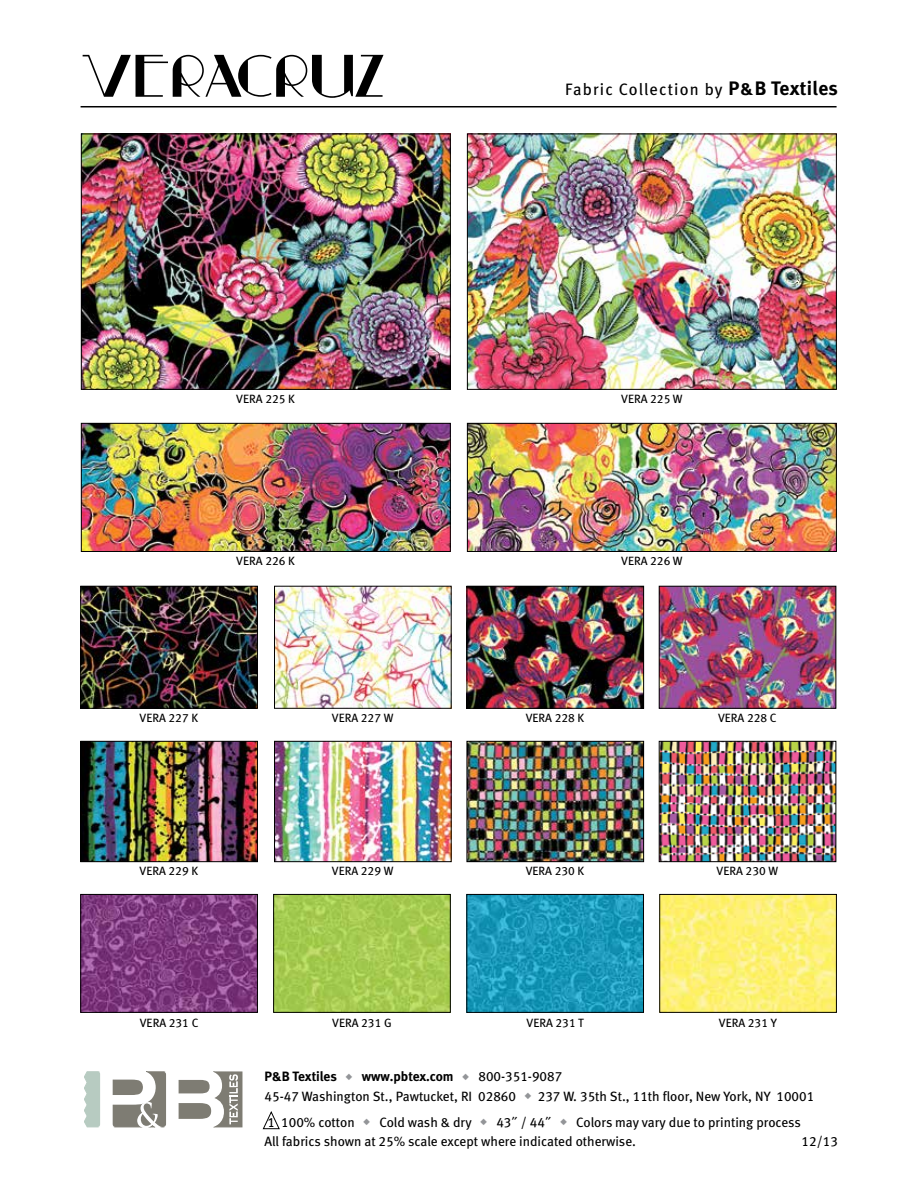
<style>
.page{position:relative;width:918px;height:1188px;background:#fff}
.page>*{position:absolute;margin:0;border:0;box-sizing:border-box;transform-origin:0 0}
.t1{font:57px "Raconteur NF";letter-spacing:.01em;color:#000}
.t2{font:16.5px "Meta Book LF";letter-spacing:.07em;color:#000}
.t3{font:13.5px/26.2px "Meta Book LF";color:#000}
.t4{font:13.5px "Meta Bold LF";letter-spacing:-.005em;color:#000}
.t5{font:12px "Meta Book LF";color:#000}
.s1{font-family:"Meta Bold LF";font-size:19.5px}
.s2{font-family:"Meta Bold LF";font-size:18px}
.s3{color:#939598}
.s4{font-family:"Meta Book LF"}
</style>
<div class="page">
<hr style="left:81px;top:106px;width:756px;height:1px;background:#000">
<img style="left:83px;top:136px;width:366px;height:252px">
<div style="left:81px;top:134px;width:370px;height:256px;border:1px solid #000"></div>
<img style="left:83px;top:425px;width:366px;height:125px">
<div style="left:81px;top:423px;width:370px;height:129px;border:1px solid #000"></div>
<img style="left:469px;top:136px;width:366px;height:252px">
<div style="left:467px;top:134px;width:370px;height:256px;border:1px solid #000"></div>
<img style="left:469px;top:425px;width:366px;height:125px">
<div style="left:467px;top:423px;width:370px;height:129px;border:1px solid #000"></div>
<svg style="left:84px;top:1072px;width:158px;height:56px"></svg>
<svg style="left:262px;top:1111px;width:18px;height:18px"></svg>
<img style="left:83px;top:896px;width:173px;height:115px">
<div style="left:81px;top:894px;width:177px;height:119px;border:1px solid #000"></div>
<img style="left:469px;top:896px;width:173px;height:115px">
<div style="left:467px;top:894px;width:177px;height:119px;border:1px solid #000"></div>
<img style="left:275px;top:896px;width:174px;height:115px">
<div style="left:273px;top:894px;width:178px;height:119px;border:1px solid #000"></div>
<img style="left:662px;top:896px;width:173px;height:115px">
<div style="left:660px;top:894px;width:177px;height:119px;border:1px solid #000"></div>
<img style="left:83px;top:588px;width:173px;height:118px">
<div style="left:81px;top:586px;width:177px;height:122px;border:1px solid #000"></div>
<img style="left:83px;top:743px;width:173px;height:117px">
<div style="left:81px;top:741px;width:177px;height:121px;border:1px solid #000"></div>
<img style="left:469px;top:588px;width:173px;height:118px">
<div style="left:467px;top:586px;width:177px;height:122px;border:1px solid #000"></div>
<img style="left:469px;top:743px;width:173px;height:117px">
<div style="left:467px;top:741px;width:177px;height:121px;border:1px solid #000"></div>
<img style="left:276px;top:588px;width:173px;height:118px">
<img style="left:276px;top:743px;width:173px;height:117px">
<div style="left:274px;top:741px;width:177px;height:121px;border:1px solid #000"></div>
<img style="left:661px;top:588px;width:173px;height:118px">
<div style="left:659px;top:586px;width:177px;height:122px;border:1px solid #000"></div>
<img style="left:661px;top:743px;width:173px;height:117px">
<div style="left:659px;top:741px;width:177px;height:121px;border:1px solid #000"></div>
<h1 class="t1" style="left:81px;top:45px;width:307px">VERACRUZ</h1>
<p class="t2" style="left:565px;top:80px;width:274px">Fabric Collection by <span class="s1">P</span><span class="s2">&amp;</span><span class="s1">B Textiles</span></p>
<p class="t5" style="left:236px;top:392px;width:60px">VERA 225 K</p>
<p class="t5" style="left:621px;top:392px;width:63px">VERA 225 W</p>
<p class="t5" style="left:236px;top:554px;width:60px">VERA 226 K</p>
<p class="t5" style="left:621px;top:554px;width:63px">VERA 226 W</p>
<p class="t5" style="left:140px;top:710px;width:60px">VERA 227 K</p>
<p class="t5" style="left:332px;top:710px;width:63px">VERA 227 W</p>
<p class="t5" style="left:526px;top:710px;width:60px">VERA 228 K</p>
<p class="t5" style="left:718px;top:710px;width:60px">VERA 228 C</p>
<p class="t5" style="left:140px;top:864px;width:60px">VERA 229 K</p>
<p class="t5" style="left:332px;top:864px;width:63px">VERA 229 W</p>
<p class="t5" style="left:526px;top:864px;width:60px">VERA 230 K</p>
<p class="t5" style="left:717px;top:864px;width:63px">VERA 230 W</p>
<p class="t5" style="left:140px;top:1016px;width:60px">VERA 231 C</p>
<p class="t5" style="left:332px;top:1016px;width:61px">VERA 231 G</p>
<p class="t5" style="left:527px;top:1016px;width:59px">VERA 231 T</p>
<p class="t5" style="left:719px;top:1016px;width:59px">VERA 231 Y</p>
<p class="t4" style="left:265px;top:1068px;width:299px">P&amp;B Textiles <span class="s3">◆</span> www.pbtex.com <span class="s3">◆</span> <span class="s4">800-351-9087</span></p>
<p class="t3" style="left:265px;top:1083px;width:551px">45-47 Washington St., Pawtucket, RI 02860 <span class="s3">◆</span> 237 W. 35th St., 11th floor, New York, NY 10001<br>1 100% cotton <span class="s3">◆</span> Cold wash &amp; dry <span class="s3">◆</span> 43˝ / 44˝ <span class="s3">◆</span> Colors may vary due to printing process</p>
<p class="t3" style="left:265px;top:1128px;width:373px">All fabrics shown at 25% scale except where indicated otherwise.</p>
<p class="t3" style="left:802px;top:1128px;width:38px">12/13</p>
</div>
